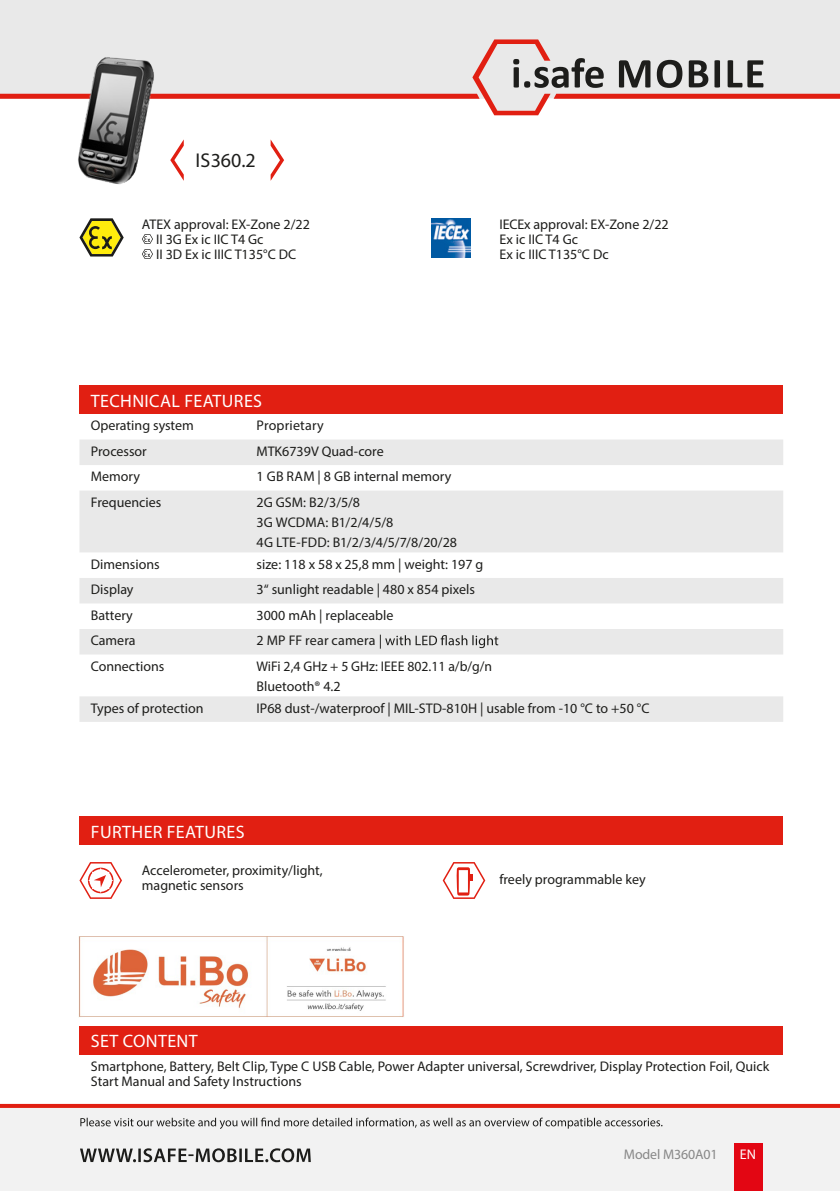
<style>
.page{position:relative;width:840px;height:1191px;background:#fff}
.page>*{position:absolute;margin:0;border:0;box-sizing:border-box;transform-origin:0 0}
.t1{font:600 20px "Myriad Pro";letter-spacing:.005em;color:#1d1d1b}
.t2{font:600 18px "Myriad Pro";letter-spacing:.02em;color:#fff}
.t3{font:14px/15px "Myriad Pro";color:#1d1d1b}
.t4{font:700 14px "Myriad Pro";color:#1d1d1b}
.t5{font:600 14px "Myriad Pro";letter-spacing:-.01em;color:#878787}
.t6{font:600 14px "Myriad Pro";color:#fff}
</style>
<div class="page">
<div style="left:0;top:1106px;width:839px;height:85px;background:#f2f2f2"></div>
<svg style="left:0;top:1104px;width:839px;height:4px;background:#e12215"></svg>
<svg style="left:80px;top:1148px;width:230px;height:14px"></svg>
<div style="left:733px;top:1143px;width:29px;height:48px;background:#e30613"></div>
<div style="left:0;top:0;width:839px;height:39px;background:#e9e9e9"></div>
<svg style="left:0;top:39px;width:839px;height:76px"></svg>
<svg style="left:170px;top:139px;width:14px;height:42px"></svg>
<svg style="left:270px;top:139px;width:14px;height:42px"></svg>
<svg style="left:79px;top:218px;width:45px;height:38px"></svg>
<img style="left:431px;top:218px;width:39px;height:39px">
<svg style="left:79px;top:862px;width:43px;height:37px"></svg>
<svg style="left:442px;top:862px;width:43px;height:37px"></svg>
<img style="left:74px;top:45px;width:83px;height:140px">
<svg style="left:80px;top:1117px;width:582px;height:12px"></svg>
<svg style="left:142px;top:234px;width:11px;height:25px"></svg>
<div style="left:79px;top:386px;width:703px;height:28px;background:#e11f12"></div>
<svg style="left:79px;top:439px;width:703px;height:283px;fill:#e9e9e9"></svg>
<svg style="left:379px;top:634px;width:119px;height:14px;background:#c0c0bf"></svg>
<div style="left:79px;top:1026px;width:703px;height:28px;background:#e11f12"></div>
<div style="left:79px;top:816px;width:703px;height:29px;background:#e11f12"></div>
<img style="left:79px;top:936px;width:325px;height:81px">
<h1 class="t1" style="left:195px;top:148px;width:62px">IS360.2</h1>
<p class="t3" style="left:156px;top:216px;width:155px;text-indent:-14px">ATEX approval: EX-Zone 2/22<br>II 3G Ex ic IIC T4 Gc<br>II 3D Ex ic IIIC T135°C DC</p>
<p class="t3" style="left:499px;top:216px;width:171px">IECEx approval: EX-Zone 2/22<br>Ex ic IIC T4 Gc<br>Ex ic IIIC T135°C Dc</p>
<p class="t2" style="left:91px;top:389px;width:172px">TECHNICAL FEATURES</p>
<p class="t4" style="left:91px;top:417px;width:104px">Operating system</p>
<p class="t3" style="left:256px;top:418px;width:69px">Proprietary</p>
<p class="t4" style="left:91px;top:442px;width:58px">Processor</p>
<p class="t3" style="left:256px;top:443px;width:129px">MTK6739V Quad-core</p>
<p class="t4" style="left:91px;top:468px;width:51px">Memory</p>
<p class="t3" style="left:256px;top:469px;width:196px">1 GB RAM | 8 GB internal memory</p>
<p class="t4" style="left:91px;top:493px;width:72px">Frequencies</p>
<p class="t3" style="left:256px;top:492px;width:202px;line-height:20px">2G GSM: B2/3/5/8<br>3G WCDMA: B1/2/4/5/8<br>4G LTE-FDD: B1/2/3/4/5/7/8/20/28</p>
<p class="t4" style="left:91px;top:555px;width:70px">Dimensions</p>
<p class="t3" style="left:256px;top:556px;width:228px">size: 118 x 58 x 25,8 mm | weight: 197 g</p>
<p class="t4" style="left:91px;top:581px;width:44px">Display</p>
<p class="t3" style="left:256px;top:581px;width:220px">3“ sunlight readable | 480 x 854 pixels</p>
<p class="t4" style="left:91px;top:606px;width:43px">Battery</p>
<p class="t3" style="left:256px;top:607px;width:138px">3000 mAh | replaceable</p>
<p class="t4" style="left:91px;top:632px;width:46px">Camera</p>
<p class="t3" style="left:256px;top:633px;width:120px">2 MP FF rear camera</p>
<p class="t4" style="left:91px;top:657px;width:75px">Connections</p>
<p class="t3" style="left:256px;top:656px;width:237px;line-height:20px">WiFi 2,4 GHz + 5 GHz: IEEE 802.11 a/b/g/n<br>Bluetooth® 4.2</p>
<p class="t4" style="left:91px;top:699px;width:114px">Types of protection</p>
<p class="t3" style="left:256px;top:700px;width:394px">IP68 dust-/waterproof | MIL-STD-810H | usable from -10 °C to +50 °C</p>
<p class="t2" style="left:91px;top:820px;width:155px">FURTHER FEATURES</p>
<p class="t3" style="left:142px;top:863px;width:182px">Accelerometer, proximity/light, magnetic sensors</p>
<p class="t3" style="left:499px;top:871px;width:148px">freely programmable key</p>
<p class="t2" style="left:91px;top:1030px;width:108px">SET CONTENT</p>
<p class="t3" style="left:91px;top:1058px;width:679px">Smartphone, Battery, Belt Clip, Type C USB Cable, Power Adapter universal, Screwdriver, Display Protection Foil, Quick<br>Start Manual and Safety Instructions</p>
<p class="t5" style="left:623px;top:1145px;width:95px">Model M360A01</p>
<p class="t6" style="left:739px;top:1145px;width:18px">EN</p>
</div>
